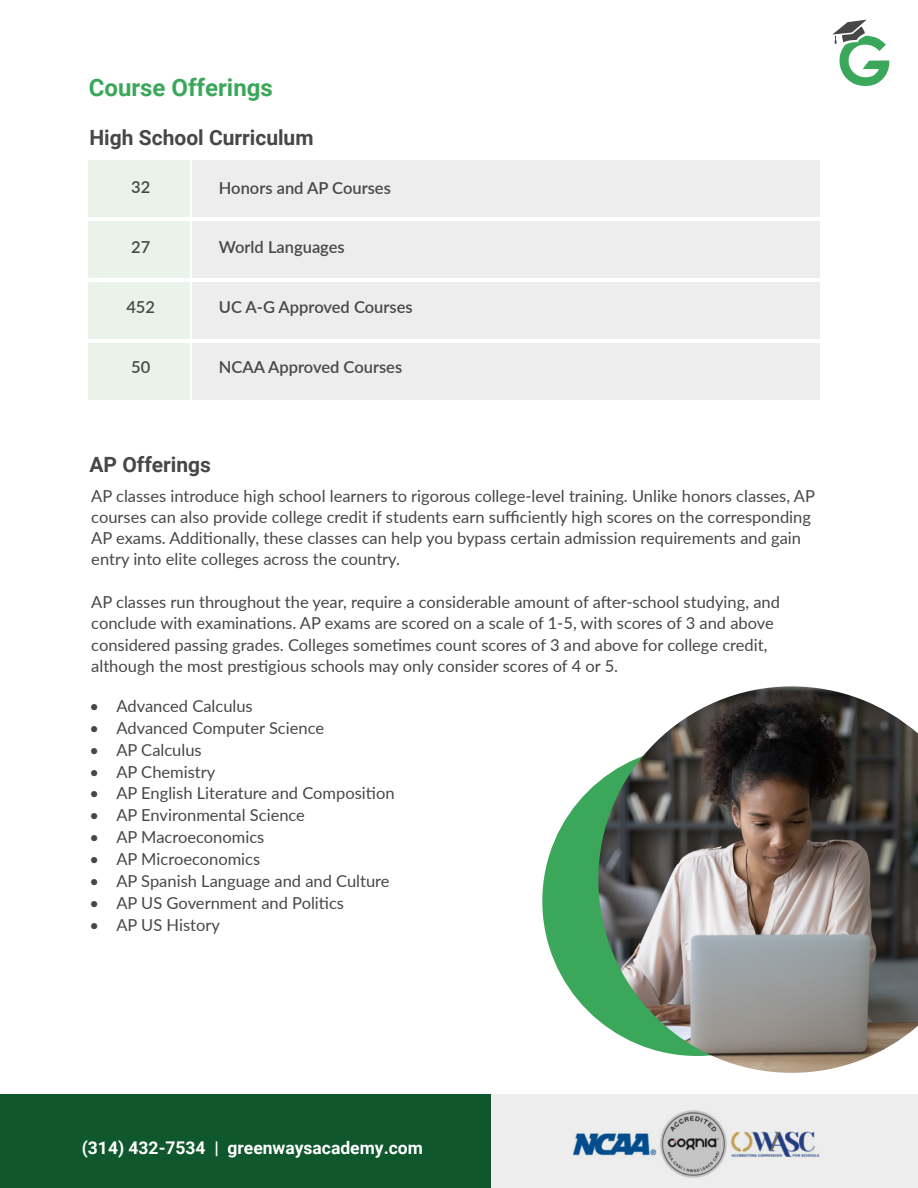
<style>
.page{position:relative;width:918px;height:1188px;background:#fff}
.page>*{position:absolute;margin:0;border:0;box-sizing:border-box;transform-origin:0 0}
.t1{font:700 24px "Roboto";color:#3ba75a}
.t2{font:700 21px "Roboto";color:#464748}
.t3{font:700 17.55px "Roboto";color:#fff}
.t4{font:16.5px/21.3px "Lato";color:#464748}
.t5{font:600 16.5px "Lato";color:#464748}
</style>
<div class="page">
<div style="left:542px;top:746px;width:310px;height:310px;background:#3ba75a;border-radius:50%"></div>
<svg style="left:832px;top:20px;width:57px;height:66px"></svg>
<div style="left:89px;top:160px;width:101px;height:57px;background:#eaf3e9"></div>
<div style="left:89px;top:221px;width:101px;height:57px;background:#eaf3e9"></div>
<div style="left:89px;top:282px;width:101px;height:57px;background:#eaf3e9"></div>
<div style="left:89px;top:343px;width:101px;height:57px;background:#eaf3e9"></div>
<div style="left:192px;top:160px;width:628px;height:57px;background:#ecedec"></div>
<div style="left:192px;top:221px;width:628px;height:57px;background:#ecedec"></div>
<div style="left:192px;top:282px;width:628px;height:57px;background:#ecedec"></div>
<div style="left:192px;top:343px;width:628px;height:57px;background:#ecedec"></div>
<div style="left:0;top:1095px;width:492px;height:93px;background:#0f572c"></div>
<div style="left:492px;top:1095px;width:426px;height:93px;background:#ecedec"></div>
<img style="left:572px;top:1110px;width:248px;height:68px">
<img style="left:598px;top:686px;width:320px;height:387px">
<h1 class="t1" style="left:89px;top:71px;width:186px">Course Offerings</h1>
<p class="t2" style="left:89px;top:122px;width:226px">High School Curriculum</p>
<p class="t5" style="left:131px;top:176px;width:21px">32</p>
<p class="t5" style="left:219px;top:176px;width:173px">Honors and AP Courses</p>
<p class="t5" style="left:131px;top:235px;width:21px">27</p>
<p class="t5" style="left:219px;top:236px;width:127px">World Languages</p>
<p class="t5" style="left:126px;top:295px;width:30px">452</p>
<p class="t5" style="left:219px;top:296px;width:195px">UC A-G Approved Courses</p>
<p class="t5" style="left:131px;top:355px;width:21px">50</p>
<p class="t5" style="left:219px;top:355px;width:185px">NCAA Approved Courses</p>
<p class="t2" style="left:89px;top:450px;width:123px">AP Offerings</p>
<p class="t4" style="left:91px;top:484px;width:725px">AP classes introduce high school learners to rigorous college-level training. Unlike honors classes, AP courses can also provide college credit if students earn sufficiently high scores on the corresponding AP exams. Additionally, these classes can help you bypass certain admission requirements and gain entry into elite colleges across the country.</p>
<p class="t4" style="left:91px;top:591px;width:690px">AP classes run throughout the year, require a considerable amount of after-school studying, and conclude with examinations. AP exams are scored on a scale of 1-5, with scores of 3 and above considered passing grades. Colleges sometimes count scores of 3 and above for college credit, although the most prestigious schools may only consider scores of 4 or 5.</p>
<p class="t4" style="left:89px;top:695px;width:165px">• Advanced Calculus</p>
<p class="t4" style="left:89px;top:716px;width:236px">• Advanced Computer Science</p>
<p class="t4" style="left:89px;top:738px;width:114px">• AP Calculus</p>
<p class="t4" style="left:89px;top:760px;width:127px">• AP Chemistry</p>
<p class="t4" style="left:89px;top:782px;width:307px">• AP English Literature and Composition</p>
<p class="t4" style="left:89px;top:804px;width:217px">• AP Environmental Science</p>
<p class="t4" style="left:89px;top:826px;width:176px">• AP Macroeconomics</p>
<p class="t4" style="left:89px;top:848px;width:172px">• AP Microeconomics</p>
<p class="t4" style="left:89px;top:870px;width:302px">• AP Spanish Language and and Culture</p>
<p class="t4" style="left:89px;top:892px;width:256px">• AP US Government and Politics</p>
<p class="t4" style="left:89px;top:913px;width:132px">• AP US History</p>
<p class="t3" style="left:82px;top:1135px;width:343px">(314) 432-7534 | greenwaysacademy.com</p>
</div>
